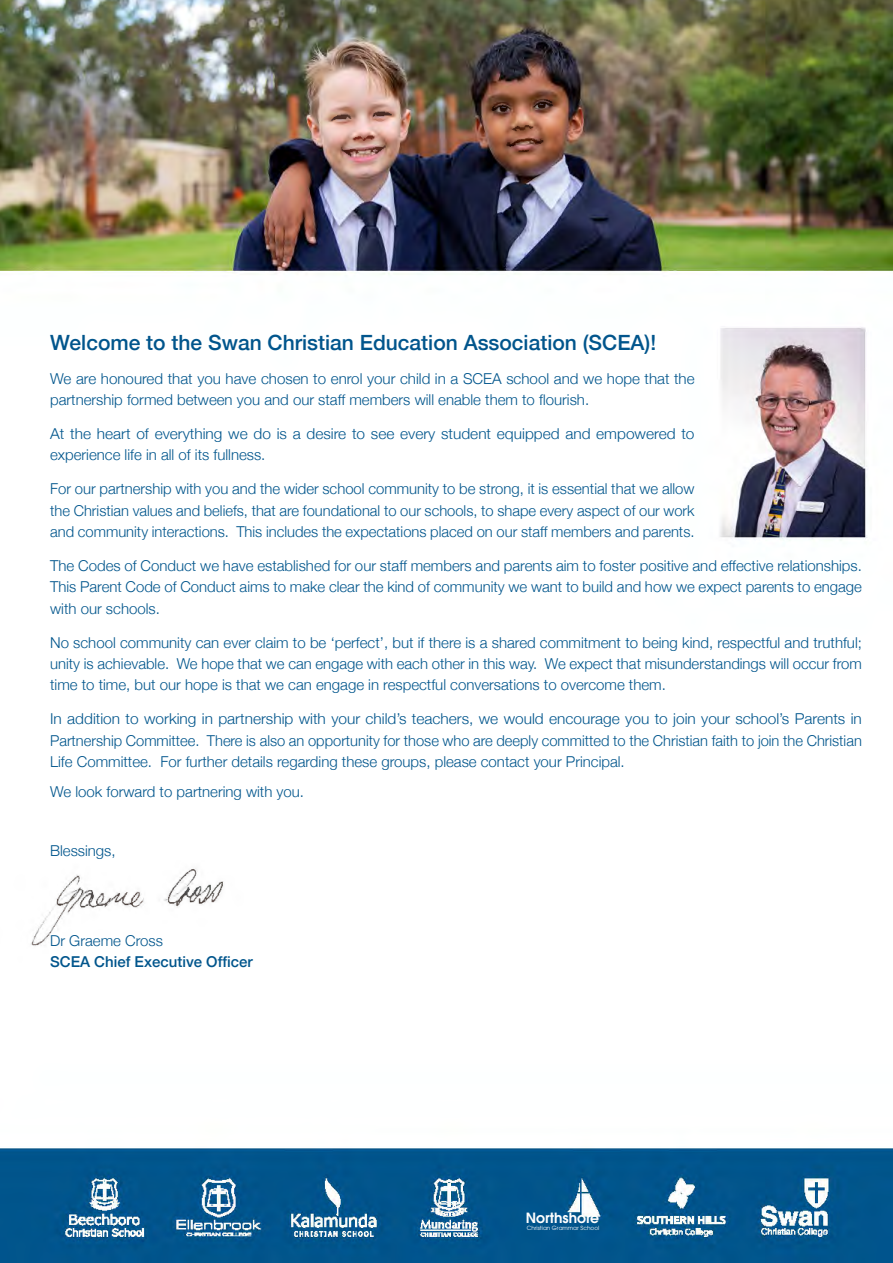
<style>
.page{position:relative;width:893px;height:1263px;background:#fff}
.page>*{position:absolute;margin:0;border:0;box-sizing:border-box;transform-origin:0 0}
.t1{font:500 21px "Helvetica Neue";color:#01558c}
.t2{font:300 15px/21.3px "Helvetica Neue";color:#01558c;text-align:justify}
.t3{font:500 15px "Helvetica Neue";color:#01558c}
.t4{font:600 14.1px "ITC Avant Garde Pro";color:#fff}
.t5{font:5.7px "ITC Avant Garde Pro";color:#fff}
</style>
<div class="page">
<img style="left:0;top:0;width:893px;height:1263px">
<h1 class="t1" style="left:50px;top:325px;width:608px">Welcome to the Swan Christian Education Association (SCEA)!</h1>
<p class="t2" style="left:50px;top:366px;width:646px">We are honoured that you have chosen to enrol your child in a SCEA school and we hope that the partnership formed between you and our staff members will enable them to flourish.</p>
<p class="t2" style="left:50px;top:422px;width:646px">At the heart of everything we do is a desire to see every student equipped and empowered to experience life in all of its fullness.</p>
<p class="t2" style="left:50px;top:477px;width:646px">For our partnership with you and the wider school community to be strong, it is essential that we allow the Christian values and beliefs, that are foundational to our schools, to shape every aspect of our work and community interactions. This includes the expectations placed on our staff members and parents.</p>
<p class="t2" style="left:50px;top:554px;width:813px">The Codes of Conduct we have established for our staff members and parents aim to foster positive and effective relationships.<br>This Parent Code of Conduct aims to make clear the kind of community we want to build and how we expect parents to engage with our schools.</p>
<p class="t2" style="left:50px;top:631px;width:813px">No school community can ever claim to be ‘perfect’, but if there is a shared commitment to being kind, respectful and truthful; unity is achievable. We hope that we can engage with each other in this way. We expect that misunderstandings will occur from time to time, but our hope is that we can engage in respectful conversations to overcome them.</p>
<p class="t2" style="left:50px;top:707px;width:813px">In addition to working in partnership with your child’s teachers, we would encourage you to join your school’s Parents in Partnership Committee. There is also an opportunity for those who are deeply committed to the Christian faith to join the Christian Life Committee. For further details regarding these groups, please contact your Principal.</p>
<p class="t2" style="left:50px;top:780px;width:255px">We look forward to partnering with you.</p>
<p class="t2" style="left:50px;top:839px;width:67px">Blessings,</p>
<p class="t2" style="left:50px;top:929px;width:114px">Dr Graeme Cross</p>
<p class="t3" style="left:50px;top:950px;width:204px">SCEA Chief Executive Officer</p>
<p class="t4" style="left:526px;top:1209px;width:75px">Northshore</p>
<p class="t5" style="left:527px;top:1224px;width:74px">Christian Grammar School</p>
</div>
